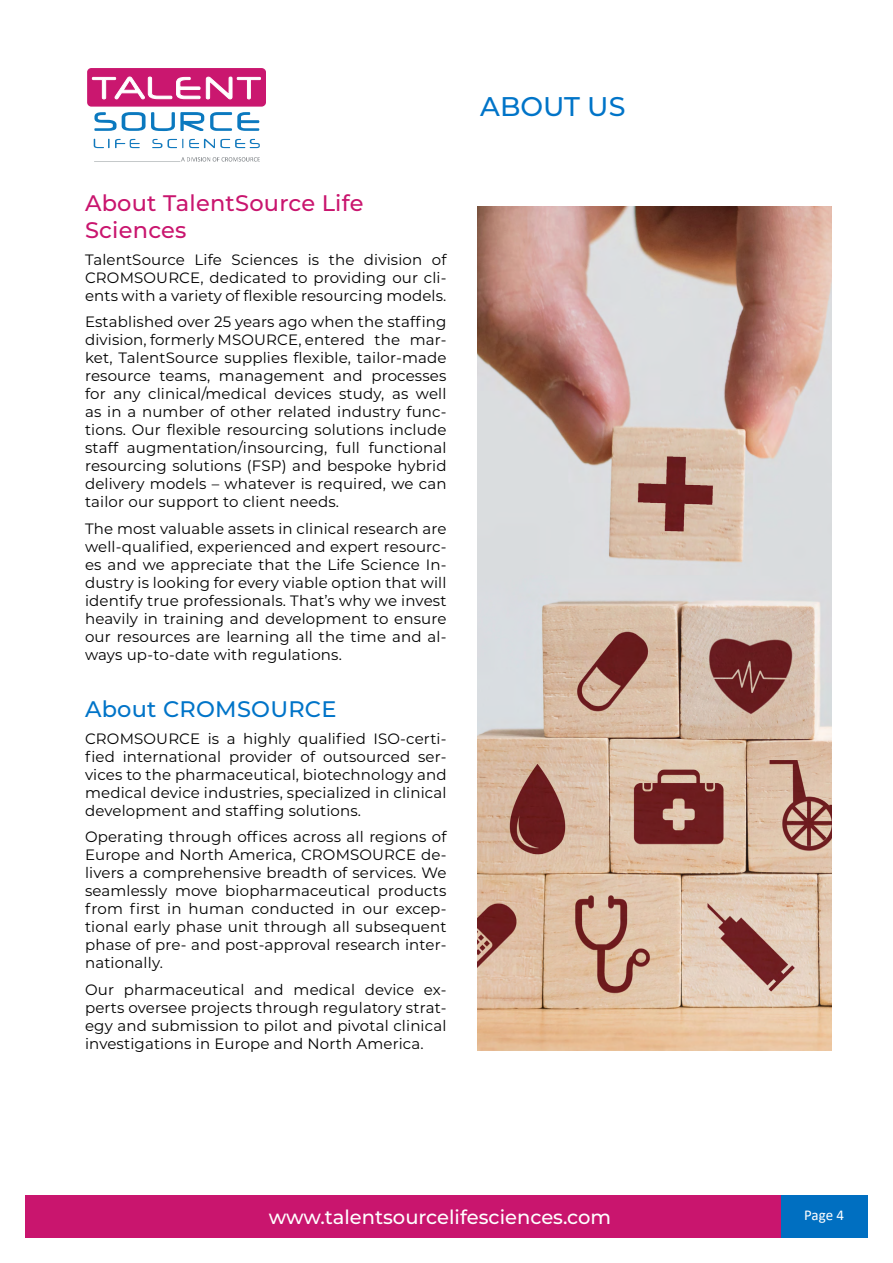
<style>
.page{position:relative;width:893px;height:1263px;background:#fff}
.page>*{position:absolute;margin:0;border:0;box-sizing:border-box;transform-origin:0 0}
.t1{font:500 27px "Montserrat";color:#0074c8}
.t2{font:500 22.5px/27px "Montserrat";letter-spacing:.01em;color:#c9156e}
.t3{font:500 22.5px "Montserrat";letter-spacing:.01em;color:#0074c8}
.t4{font:500 19.5px "Montserrat";color:#fff}
.t5{font:15px/18px "Montserrat";letter-spacing:.01em;color:#000}
.t6{font:15px "Calibri";color:#fff}
</style>
<div class="page">
<div style="left:26px;top:1195px;width:757px;height:42px;background:#c9156e"></div>
<div style="left:781px;top:1195px;width:86px;height:42px;background:#006fc1"></div>
<div style="left:87px;top:68px;width:179px;height:39px;background:#ca176f;border-radius:4px"></div>
<svg style="left:92px;top:77px;width:108px;height:22px"></svg>
<svg style="left:206px;top:77px;width:55px;height:22px"></svg>
<svg style="left:94px;top:112px;width:110px;height:19px"></svg>
<svg style="left:210px;top:112px;width:49px;height:19px"></svg>
<svg style="left:94px;top:139px;width:46px;height:9px"></svg>
<svg style="left:152px;top:139px;width:10px;height:9px"></svg>
<svg style="left:168px;top:139px;width:15px;height:9px"></svg>
<svg style="left:189px;top:139px;width:71px;height:9px"></svg>
<svg style="left:181px;top:157px;width:79px;height:5px"></svg>
<hr style="left:94px;top:161px;width:86px;height:1px;background:#c5c9ca">
<img style="left:478px;top:206px;width:354px;height:844px">
<h2 class="t2" style="left:85px;top:189px;width:280px">About TalentSource Life<br>Sciences</h2>
<p class="t5" style="left:195px;top:250px;width:29px">Life</p>
<p class="t5" style="left:432px;top:250px;width:16px">of</p>
<p class="t5" style="left:85px;top:250px;width:101px">TalentSource</p>
<p class="t5" style="left:85px;top:286px;width:363px">ents with a variety of flexible resourcing models.</p>
<p class="t5" style="left:231px;top:250px;width:68px">Sciences</p>
<p class="t5" style="left:308px;top:250px;width:13px">is</p>
<p class="t5" style="left:329px;top:250px;width:27px">the</p>
<p class="t5" style="left:364px;top:250px;width:60px">division</p>
<p class="t5" style="left:85px;top:268px;width:363px">CROMSOURCE, dedicated to providing our cli-</p>
<p class="t5" style="left:85px;top:312px;width:363px">Established over 25 years ago when the staffing</p>
<p class="t5" style="left:85px;top:348px;width:363px">ket, TalentSource supplies flexible, tailor-made</p>
<p class="t5" style="left:85px;top:330px;width:281px">division, formerly MSOURCE, entered</p>
<p class="t5" style="left:374px;top:330px;width:27px">the</p>
<p class="t5" style="left:410px;top:330px;width:38px">mar-</p>
<p class="t5" style="left:85px;top:366px;width:67px">resource</p>
<p class="t5" style="left:160px;top:366px;width:52px">teams,</p>
<p class="t5" style="left:219px;top:366px;width:107px">management</p>
<p class="t5" style="left:333px;top:366px;width:31px">and</p>
<p class="t5" style="left:371px;top:366px;width:77px">processes</p>
<p class="t5" style="left:148px;top:384px;width:120px">clinical/medical</p>
<p class="t5" style="left:85px;top:384px;width:22px">for</p>
<p class="t5" style="left:85px;top:420px;width:363px">tions. Our flexible resourcing solutions include</p>
<p class="t5" style="left:275px;top:384px;width:58px">devices</p>
<p class="t5" style="left:339px;top:384px;width:47px">study,</p>
<p class="t5" style="left:416px;top:384px;width:32px">well</p>
<p class="t5" style="left:113px;top:384px;width:29px">any</p>
<p class="t5" style="left:392px;top:384px;width:18px">as</p>
<p class="t5" style="left:85px;top:402px;width:363px">as in a number of other related industry func-</p>
<p class="t5" style="left:369px;top:438px;width:79px">functional</p>
<p class="t5" style="left:127px;top:438px;width:202px">augmentation/insourcing,</p>
<p class="t5" style="left:85px;top:438px;width:363px">staff<br>resourcing solutions (FSP) and bespoke hybrid delivery models – whatever is required, we can tailor our support to client needs.</p>
<p class="t5" style="left:85px;top:519px;width:363px">The most valuable assets in clinical research are</p>
<p class="t5" style="left:336px;top:438px;width:25px">full</p>
<p class="t5" style="left:85px;top:537px;width:363px">well-qualified, experienced and expert resourc-</p>
<p class="t5" style="left:85px;top:591px;width:363px">identify true professionals. That s’ why we invest heavily in training and development to ensure</p>
<p class="t5" style="left:85px;top:645px;width:258px">ways up-to-date with regulations.</p>
<p class="t5" style="left:85px;top:555px;width:363px">es and we appreciate that the Life Science In-</p>
<p class="t5" style="left:85px;top:573px;width:363px">dustry is looking for every viable option that will</p>
<p class="t5" style="left:85px;top:627px;width:363px">our resources are learning all the time and al-</p>
<h2 class="t3" style="left:85px;top:694px;width:253px">About CROMSOURCE</h2>
<p class="t5" style="left:85px;top:729px;width:117px">CROMSOURCE</p>
<p class="t5" style="left:208px;top:729px;width:13px">is</p>
<p class="t5" style="left:227px;top:729px;width:10px">a</p>
<p class="t5" style="left:243px;top:729px;width:49px">highly</p>
<p class="t5" style="left:298px;top:729px;width:69px">qualified</p>
<p class="t5" style="left:373px;top:729px;width:75px">ISO-certi-</p>
<p class="t5" style="left:85px;top:747px;width:31px">fied</p>
<p class="t5" style="left:123px;top:747px;width:100px">international</p>
<p class="t5" style="left:229px;top:747px;width:65px">provider</p>
<p class="t5" style="left:300px;top:747px;width:16px">of</p>
<p class="t5" style="left:323px;top:747px;width:89px">outsourced</p>
<p class="t5" style="left:418px;top:747px;width:30px">ser-</p>
<p class="t5" style="left:85px;top:765px;width:363px">vices to the pharmaceutical, biotechnology and</p>
<p class="t5" style="left:85px;top:783px;width:363px">medical device industries, specialized in clinical development and staffing solutions.</p>
<p class="t5" style="left:85px;top:827px;width:363px">Operating through offices across all regions of</p>
<p class="t5" style="left:85px;top:863px;width:363px">livers a comprehensive breadth of services. We</p>
<p class="t5" style="left:85px;top:845px;width:363px">Europe and North America, CROMSOURCE de-</p>
<p class="t5" style="left:378px;top:881px;width:70px">products</p>
<p class="t5" style="left:85px;top:881px;width:84px">seamlessly</p>
<p class="t5" style="left:85px;top:917px;width:363px">tional early phase unit through all subsequent</p>
<p class="t5" style="left:225px;top:881px;width:146px">biopharmaceutical</p>
<p class="t5" style="left:175px;top:881px;width:44px">move</p>
<p class="t5" style="left:85px;top:899px;width:39px">from</p>
<p class="t5" style="left:130px;top:899px;width:32px">first</p>
<p class="t5" style="left:167px;top:899px;width:16px">in</p>
<p class="t5" style="left:189px;top:899px;width:57px">human</p>
<p class="t5" style="left:251px;top:899px;width:84px">conducted</p>
<p class="t5" style="left:341px;top:899px;width:16px">in</p>
<p class="t5" style="left:363px;top:899px;width:27px">our</p>
<p class="t5" style="left:396px;top:899px;width:52px">excep-</p>
<p class="t5" style="left:85px;top:935px;width:363px">phase of pre- and post-approval research inter-</p>
<p class="t5" style="left:85px;top:953px;width:79px">nationally.</p>
<p class="t5" style="left:85px;top:980px;width:30px">Our</p>
<p class="t5" style="left:124px;top:980px;width:122px">pharmaceutical</p>
<p class="t5" style="left:254px;top:980px;width:31px">and</p>
<p class="t5" style="left:294px;top:980px;width:63px">medical</p>
<p class="t5" style="left:365px;top:980px;width:51px">device</p>
<p class="t5" style="left:424px;top:980px;width:24px">ex-</p>
<p class="t5" style="left:85px;top:998px;width:363px">perts oversee projects through regulatory strat-</p>
<p class="t5" style="left:85px;top:1016px;width:363px">egy and submission to pilot and pivotal clinical</p>
<p class="t5" style="left:85px;top:1034px;width:340px">investigations in Europe and North America.</p>
<h1 class="t1" style="left:480px;top:87px;width:147px">ABOUT US</h1>
<h3 class="t4" style="left:269px;top:1203px;width:344px">www.talentsourcelifesciences.com</h3>
<p class="t6" style="left:804px;top:1205px;width:42px">Page 4</p>
</div>
